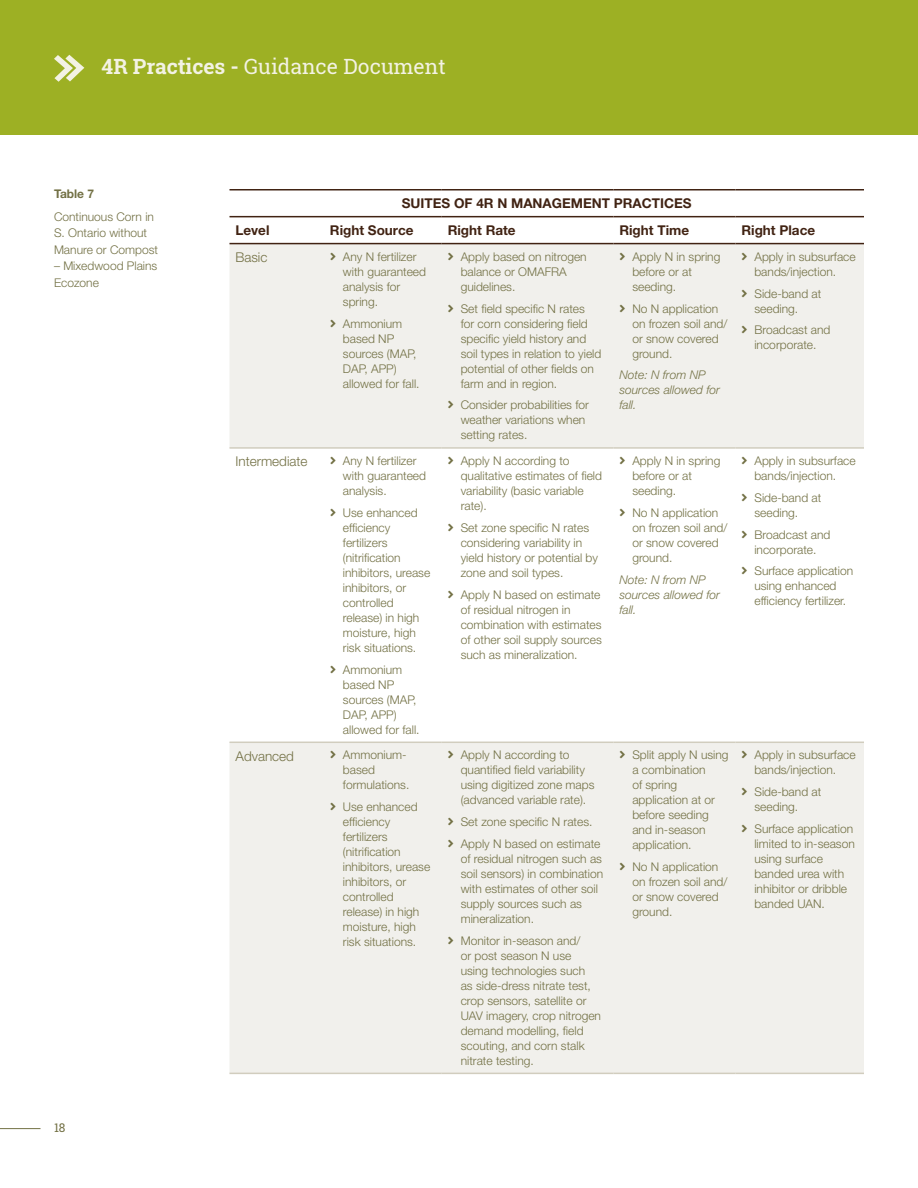
<style>
.page{position:relative;width:918px;height:1188px;background:#fff}
.page>*{position:absolute;margin:0;border:0;box-sizing:border-box;transform-origin:0 0}
.t1{font:21px "Roboto Slab";color:#f3f2e4}
.t2{font:700 13.5px "Helvetica Neue LT Std";color:#412313}
.t3{font:300 13.5px "Helvetica Neue LT Std";color:#737145}
.t4{font:300 12px/15px "Helvetica Neue LT Std";color:#737145}
.t5{font:italic 300 12px/15px "Helvetica Neue LT Std";color:#737145}
.t6{font:700 12px "Helvetica Neue LT Std";color:#737145}
.t7{font:12px "Roboto Slab";color:#737145}
.s1{font-weight:700}
</style>
<div class="page">
<div style="left:0;top:0;width:918px;height:135px;background:#9db024"></div>
<svg style="left:54px;top:55px;width:30px;height:27px"></svg>
<hr style="left:0;top:1128px;width:40px;height:1px;background:#737145">
<svg style="left:230px;top:244px;width:634px;height:829px;fill:#f1f0ec"></svg>
<hr style="left:230px;top:447px;width:94px;height:2px;background:#d1cdbe">
<hr style="left:324px;top:447px;width:118px;height:2px;background:#d1cdbe">
<hr style="left:442px;top:447px;width:171px;height:2px;background:#d1cdbe">
<hr style="left:613px;top:447px;width:122px;height:2px;background:#d1cdbe">
<hr style="left:735px;top:447px;width:129px;height:2px;background:#d1cdbe">
<hr style="left:230px;top:742px;width:94px;height:1px;background:#d1cdbe">
<hr style="left:324px;top:742px;width:118px;height:1px;background:#d1cdbe">
<hr style="left:442px;top:742px;width:171px;height:1px;background:#d1cdbe">
<hr style="left:613px;top:742px;width:122px;height:1px;background:#d1cdbe">
<hr style="left:735px;top:742px;width:129px;height:1px;background:#d1cdbe">
<hr style="left:230px;top:1073px;width:94px;height:1px;background:#d1cdbe">
<hr style="left:324px;top:1073px;width:118px;height:1px;background:#d1cdbe">
<hr style="left:442px;top:1073px;width:171px;height:1px;background:#d1cdbe">
<hr style="left:613px;top:1073px;width:122px;height:1px;background:#d1cdbe">
<hr style="left:735px;top:1073px;width:129px;height:1px;background:#d1cdbe">
<hr style="left:230px;top:243px;width:94px;height:1px;background:#412313">
<hr style="left:324px;top:243px;width:118px;height:1px;background:#412313">
<hr style="left:442px;top:243px;width:171px;height:1px;background:#412313">
<hr style="left:613px;top:243px;width:122px;height:1px;background:#412313">
<hr style="left:735px;top:243px;width:129px;height:1px;background:#412313">
<hr style="left:230px;top:189px;width:94px;height:1px;background:#412313">
<hr style="left:324px;top:189px;width:118px;height:1px;background:#412313">
<hr style="left:442px;top:189px;width:171px;height:1px;background:#412313">
<hr style="left:613px;top:189px;width:122px;height:1px;background:#412313">
<hr style="left:735px;top:189px;width:129px;height:1px;background:#412313">
<hr style="left:230px;top:216px;width:94px;height:1px;background:#412313">
<hr style="left:324px;top:216px;width:118px;height:1px;background:#412313">
<hr style="left:442px;top:216px;width:171px;height:1px;background:#412313">
<hr style="left:613px;top:216px;width:122px;height:1px;background:#412313">
<hr style="left:735px;top:216px;width:129px;height:1px;background:#412313">
<svg style="left:331px;top:253px;width:4px;height:7px"></svg>
<svg style="left:331px;top:319px;width:4px;height:8px"></svg>
<svg style="left:448px;top:253px;width:5px;height:7px"></svg>
<svg style="left:448px;top:304px;width:5px;height:8px"></svg>
<svg style="left:448px;top:401px;width:5px;height:8px"></svg>
<svg style="left:620px;top:253px;width:5px;height:7px"></svg>
<svg style="left:620px;top:304px;width:5px;height:8px"></svg>
<svg style="left:742px;top:253px;width:5px;height:7px"></svg>
<svg style="left:742px;top:289px;width:5px;height:8px"></svg>
<svg style="left:742px;top:326px;width:5px;height:7px"></svg>
<svg style="left:331px;top:457px;width:4px;height:7px"></svg>
<svg style="left:331px;top:509px;width:4px;height:7px"></svg>
<svg style="left:331px;top:665px;width:4px;height:8px"></svg>
<svg style="left:448px;top:457px;width:5px;height:7px"></svg>
<svg style="left:448px;top:524px;width:5px;height:7px"></svg>
<svg style="left:448px;top:590px;width:5px;height:8px"></svg>
<svg style="left:620px;top:457px;width:5px;height:7px"></svg>
<svg style="left:620px;top:509px;width:5px;height:7px"></svg>
<svg style="left:742px;top:457px;width:5px;height:7px"></svg>
<svg style="left:742px;top:494px;width:5px;height:7px"></svg>
<svg style="left:742px;top:530px;width:5px;height:8px"></svg>
<svg style="left:742px;top:567px;width:5px;height:8px"></svg>
<svg style="left:331px;top:751px;width:4px;height:8px"></svg>
<svg style="left:331px;top:803px;width:4px;height:7px"></svg>
<svg style="left:448px;top:751px;width:5px;height:8px"></svg>
<svg style="left:448px;top:818px;width:5px;height:7px"></svg>
<svg style="left:448px;top:840px;width:5px;height:7px"></svg>
<svg style="left:448px;top:936px;width:5px;height:8px"></svg>
<svg style="left:620px;top:751px;width:5px;height:8px"></svg>
<svg style="left:620px;top:863px;width:5px;height:7px"></svg>
<svg style="left:742px;top:751px;width:5px;height:8px"></svg>
<svg style="left:742px;top:788px;width:5px;height:7px"></svg>
<svg style="left:742px;top:825px;width:5px;height:7px"></svg>
<h1 class="t1" style="left:102px;top:52px;width:346px"><span class="s1">4R Practices -</span> Guidance Document</h1>
<p class="t6" style="left:54px;top:186px;width:42px">Table 7</p>
<p class="t4" style="left:54px;top:208px;width:106px;line-height:16.5px">Continuous Corn in<br>S. Ontario without<br>Manure or Compost</p>
<p class="t4" style="left:54px;top:258px;width:105px;line-height:16.5px">– Mixedwood Plains<br>Ecozone</p>
<p class="t7" style="left:54px;top:1120px;width:13px">18</p>
<p class="t2" style="left:402px;top:195px;width:291px">SUITES OF 4R N MANAGEMENT PRACTICES</p>
<p class="t2" style="left:235px;top:222px;width:36px">Level</p>
<p class="t2" style="left:330px;top:222px;width:85px">Right Source</p>
<p class="t2" style="left:448px;top:222px;width:69px">Right Rate</p>
<p class="t2" style="left:619px;top:222px;width:71px">Right Time</p>
<p class="t2" style="left:741px;top:222px;width:75px">Right Place</p>
<p class="t3" style="left:235px;top:249px;width:34px">Basic</p>
<p class="t4" style="left:343px;top:249px;width:85px">Any N fertilizer with guaranteed analysis for spring.</p>
<p class="t4" style="left:343px;top:316px;width:78px">Ammonium based NP sources (MAP,<br>DAP, APP) allowed for fall.</p>
<p class="t4" style="left:754px;top:249px;width:103px">Apply in subsurface bands/injection.</p>
<p class="t4" style="left:754px;top:285px;width:68px">Side-band at seeding.</p>
<p class="t4" style="left:754px;top:322px;width:78px">Broadcast and incorporate.</p>
<p class="t4" style="left:632px;top:249px;width:90px">Apply N in spring before or at seeding.</p>
<p class="t4" style="left:632px;top:300px;width:97px">No N application on frozen soil and/ or snow covered ground.</p>
<p class="t5" style="left:619px;top:367px;width:102px">Note: N from NP sources allowed for fall.</p>
<p class="t4" style="left:461px;top:249px;width:128px">Apply based on nitrogen balance or OMAFRA guidelines.</p>
<p class="t4" style="left:461px;top:301px;width:142px">Set field specific N rates for corn considering field specific yield history and soil types in relation to yield potential of other fields on farm and in region.</p>
<p class="t4" style="left:461px;top:397px;width:130px">Consider probabilities for weather variations when setting rates.</p>
<p class="t3" style="left:236px;top:453px;width:74px">Intermediate</p>
<p class="t4" style="left:343px;top:453px;width:85px">Any N fertilizer with guaranteed analysis.</p>
<p class="t4" style="left:343px;top:505px;width:89px">Use enhanced efficiency fertilizers (nitrification inhibitors, urease inhibitors, or controlled release) in high moisture, high risk situations.</p>
<p class="t4" style="left:343px;top:662px;width:78px">Ammonium based NP sources (MAP,<br>DAP, APP) allowed for fall.</p>
<p class="t3" style="left:236px;top:748px;width:60px">Advanced</p>
<p class="t4" style="left:343px;top:747px;width:68px">Ammonium&shy;based formulations.</p>
<p class="t4" style="left:343px;top:799px;width:89px">Use enhanced efficiency fertilizers (nitrification inhibitors, urease inhibitors, or controlled release) in high moisture, high risk situations.</p>
<p class="t4" style="left:461px;top:453px;width:143px">Apply N according to qualitative estimates of field variability (basic variable rate).</p>
<p class="t4" style="left:461px;top:520px;width:139px">Set zone specific N rates considering variability in yield history or potential by zone and soil types.</p>
<p class="t4" style="left:461px;top:587px;width:143px">Apply N based on estimate of residual nitrogen in combination with estimates of other soil supply sources such as mineralization.</p>
<p class="t4" style="left:632px;top:453px;width:90px">Apply N in spring before or at seeding.</p>
<p class="t4" style="left:632px;top:505px;width:97px">No N application on frozen soil and/ or snow covered ground.</p>
<p class="t5" style="left:619px;top:572px;width:102px">Note: N from NP sources allowed for fall.</p>
<p class="t4" style="left:754px;top:453px;width:103px">Apply in subsurface bands/injection.</p>
<p class="t4" style="left:754px;top:490px;width:68px">Side-band at seeding.</p>
<p class="t4" style="left:754px;top:527px;width:78px">Broadcast and incorporate.</p>
<p class="t4" style="left:754px;top:563px;width:100px">Surface application using enhanced efficiency fertilizer.</p>
<p class="t4" style="left:461px;top:747px;width:135px">Apply N according to quantified field variability using digitized zone maps (advanced variable rate).</p>
<p class="t4" style="left:461px;top:811px;width:141px;line-height:21.8px">Set zone specific N rates.<br>Apply N based on estimate</p>
<p class="t4" style="left:461px;top:851px;width:144px">of residual nitrogen such as soil sensors) in combination with estimates of other soil supply sources such as mineralization.</p>
<p class="t4" style="left:461px;top:933px;width:142px">Monitor in-season and/<br>or post season N use using technologies such<br>as side-dress nitrate test, crop sensors, satellite or<br>UAV imagery, crop nitrogen demand modelling, field scouting, and corn stalk nitrate testing.</p>
<p class="t4" style="left:632px;top:747px;width:98px">Split apply N using a combination<br>of spring application at or before seeding and in-season application.</p>
<p class="t4" style="left:632px;top:859px;width:97px">No N application on frozen soil and/ or snow covered ground.</p>
<p class="t4" style="left:754px;top:747px;width:103px">Apply in subsurface bands/injection.</p>
<p class="t4" style="left:754px;top:784px;width:68px">Side-band at seeding.</p>
<p class="t4" style="left:754px;top:821px;width:102px">Surface application limited to in-season using surface banded urea with inhibitor or dribble banded UAN.</p>
</div>
